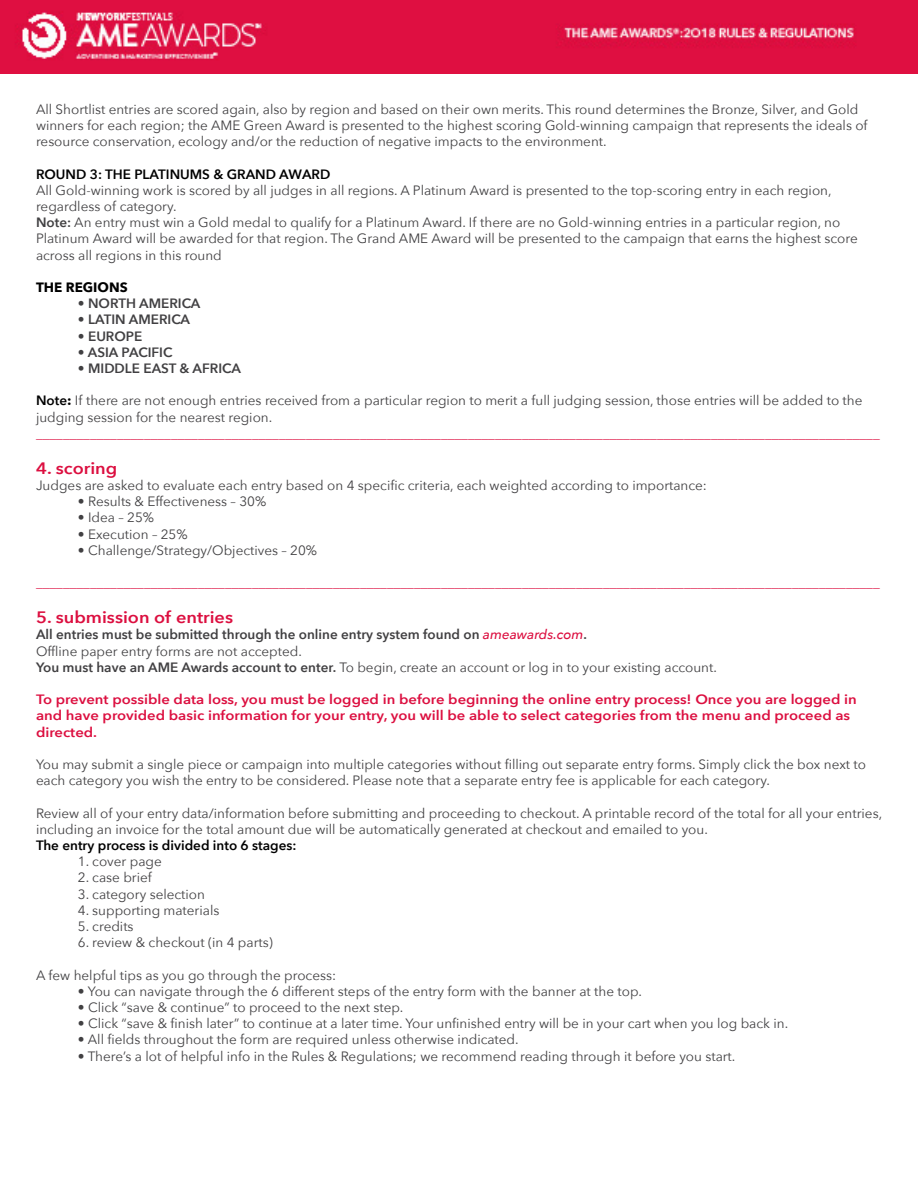
<style>
.page{position:relative;width:918px;height:1188px;background:#fff}
.page>*{position:absolute;margin:0;border:0;box-sizing:border-box;transform-origin:0 0}
.t1{font:600 16.5px "Avenir Next";color:#dc0f40;scale:1.1 1}
.t2{font:13.5px/16.2px "Avenir Next";color:#414042}
.t3{font:600 13.5px/16.2px "Avenir Next";color:#414042}
.t4{font:13.5px "Avenir Next";color:#dc0f40}
.t5{font:600 13.5px/16.2px "Avenir Next";color:#dc0f40;scale:1.1 1}
.t6{font:600 13.5px "Avenir Next";color:#000}
.t7{font:700 13.5px "Avenir Next";color:#000}
.s1{font-weight:600}
.s2{font-weight:600;color:#000}
.s3{font-weight:700;color:#000}
.s4{font-weight:500;font-style:italic;color:#dc0f40}
.s5{font-weight:400}
</style>
<div class="page">
<img style="left:0;top:0;width:918px;height:74px">
<p class="t2" style="left:36px;top:100px;width:833px">All Shortlist entries are scored again, also by region and based on their own merits. This round determines the Bronze, Silver, and Gold winners for each region; the AME Green Award is presented to the highest scoring Gold-winning campaign that represents the ideals of resource conservation, ecology and/or the reduction of negative impacts to the environment.</p>
<p class="t6" style="left:36px;top:162px;width:296px">ROUND 3: THE PLATINUMS &amp; GRAND AWARD</p>
<p class="t2" style="left:36px;top:181px;width:823px">All Gold-winning work is scored by all judges in all regions. A Platinum Award is presented to the top-scoring entry in each region, regardless of category.<br><span class="s1">Note:</span> An entry must win a Gold medal to qualify for a Platinum Award. If there are no Gold-winning entries in a particular region, no Platinum Award will be awarded for that region. The Grand AME Award will be presented to the campaign that earns the highest score across all regions in this round</p>
<p class="t7" style="left:36px;top:276px;width:93px">THE REGIONS</p>
<p class="t3" style="left:78px;top:295px;width:124px">• NORTH AMERICA</p>
<p class="t3" style="left:78px;top:311px;width:114px">• LATIN AMERICA</p>
<p class="t3" style="left:78px;top:327px;width:66px">• EUROPE</p>
<p class="t3" style="left:78px;top:344px;width:96px">• ASIA PACIFIC</p>
<p class="t3" style="left:78px;top:360px;width:164px">• MIDDLE EAST &amp; AFRICA</p>
<p class="t2" style="left:36px;top:392px;width:828px"><span class="s2">Note</span><span class="s3">:</span> If there are not enough entries received from a particular region to merit a full judging session, those entries will be added to the judging session for the nearest region.</p>
<p class="t4" style="left:36px;top:422px;width:845px">_____________________________________________________________________________________________________________________________</p>
<p class="t1" style="left:36px;top:454px;width:75px">4. scoring</p>
<p class="t2" style="left:36px;top:477px;width:673px">Judges are asked to evaluate each entry based on 4 specific criteria, each weighted according to importance:</p>
<p class="t2" style="left:78px;top:493px;width:190px">• Results &amp; Effectiveness – 30%</p>
<p class="t2" style="left:78px;top:509px;width:78px">• Idea – 25%</p>
<p class="t2" style="left:78px;top:525px;width:111px">• Execution – 25%</p>
<p class="t2" style="left:78px;top:541px;width:241px">• Challenge/Strategy/Objectives – 20%</p>
<p class="t4" style="left:36px;top:571px;width:845px">_____________________________________________________________________________________________________________________________</p>
<p class="t1" style="left:36px;top:603px;width:181px">5. submission of entries</p>
<p class="t3" style="left:36px;top:626px;width:682px">All entries must be submitted through the online entry system found on <span class="s4">ameawards.com</span>.<br><span class="s5">Offline paper entry forms are not accepted.<br></span>You must have an AME Awards account to enter. <span class="s5">To begin, create an account or log in to your existing account.</span></p>
<p class="t5" style="left:36px;top:691px;width:748px">To prevent possible data loss, you must be logged in before beginning the online entry process! Once you are logged in and have provided basic information for your entry, you will be able to select categories from the menu and proceed as directed.</p>
<p class="t2" style="left:36px;top:756px;width:832px">You may submit a single piece or campaign into multiple categories without filling out separate entry forms. Simply click the box next to each category you wish the entry to be considered. Please note that a separate entry fee is applicable for each category.</p>
<p class="t2" style="left:36px;top:804px;width:848px">Review all of your entry data/information before submitting and proceeding to checkout. A printable record of the total for all your entries, including an invoice for the total amount due will be automatically generated at checkout and emailed to you.</p>
<p class="t6" style="left:36px;top:834px;width:262px">The entry process is divided into 6 stages:</p>
<p class="t2" style="left:78px;top:853px;width:85px">1. cover page</p>
<p class="t2" style="left:78px;top:869px;width:75px">2. case brief</p>
<p class="t2" style="left:78px;top:885px;width:129px">3. category selection</p>
<p class="t2" style="left:78px;top:901px;width:143px">4. supporting materials</p>
<p class="t2" style="left:78px;top:918px;width:57px">5. credits</p>
<p class="t2" style="left:78px;top:934px;width:196px">6. review &amp; checkout (in 4 parts)</p>
<p class="t2" style="left:36px;top:966px;width:302px">A few helpful tips as you go through the process:</p>
<p class="t2" style="left:78px;top:982px;width:565px">• You can navigate through the 6 different steps of the entry form with the banner at the top.</p>
<p class="t2" style="left:78px;top:999px;width:327px">• Click “save &amp; continue” to proceed to the next step.</p>
<p class="t2" style="left:78px;top:1015px;width:712px">• Click “save &amp; finish later” to continue at a later time. Your unfinished entry will be in your cart when you log back in.</p>
<p class="t2" style="left:78px;top:1031px;width:442px">• All fields throughout the form are required unless otherwise indicated.</p>
<p class="t2" style="left:78px;top:1047px;width:659px">• There’s a lot of helpful info in the Rules &amp; Regulations; we recommend reading through it before you start.</p>
</div>
